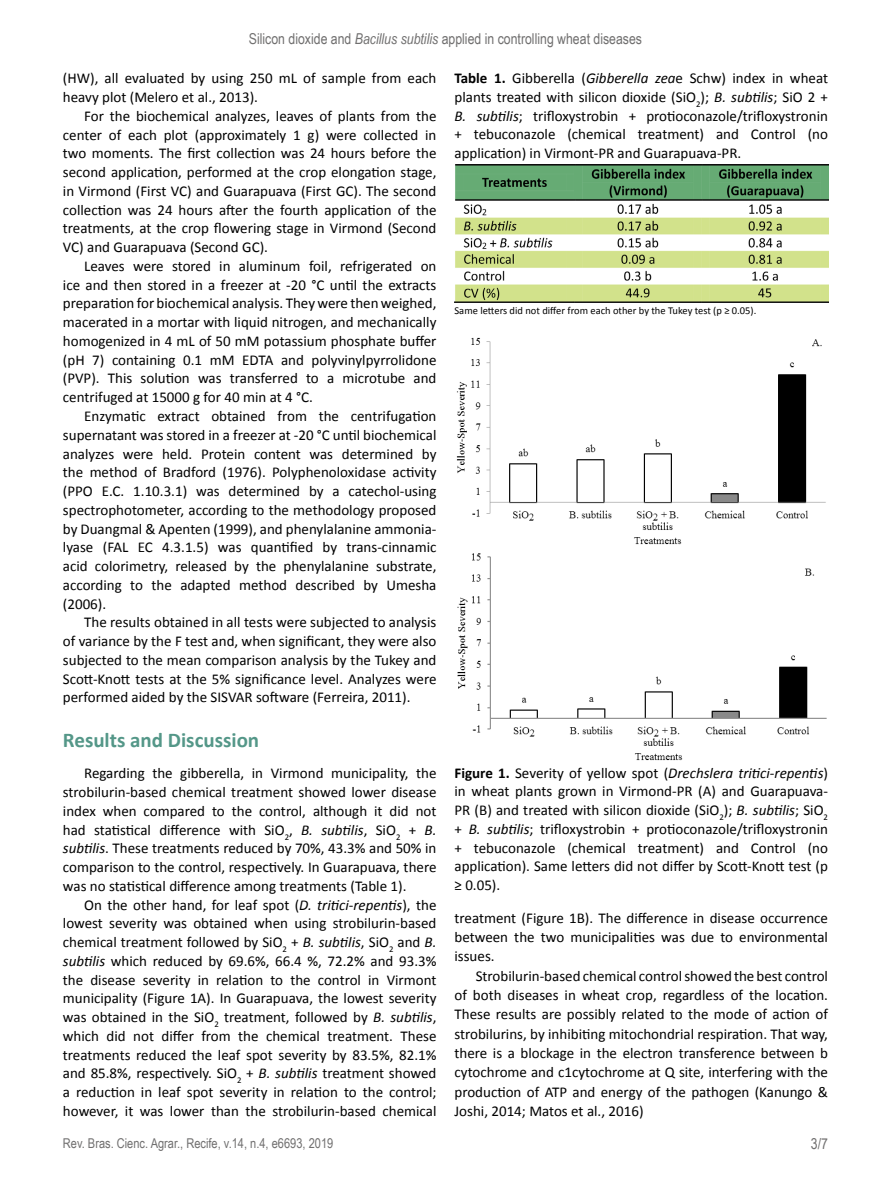
<style>
.page{position:relative;width:891px;height:1188px;background:#fff}
.page>*{position:absolute;margin:0;border:0;box-sizing:border-box;transform-origin:0 0}
.t1{font:700 21px "Calibri";color:#549788}
.t2{font:15px/18.8px "Calibri";color:#000;text-align:justify}
.t3{font:15px "Arial Narrow";color:#706f6f}
.t4{font:13.5px "Arial Narrow";color:#706f6f}
.t5{font:10.5px "Calibri";color:#000}
.s1{font-style:italic}
.s2{font-weight:700}
</style>
<div class="page">
<img style="left:454px;top:165px;width:374px;height:137px">
<img style="left:457px;top:553px;width:370px;height:208px">
<img style="left:456px;top:337px;width:370px;height:208px">
<p class="t3" style="left:249px;top:28px;width:395px">Silicon dioxide and <span class="s1">Bacillus subtilis</span> applied in controlling wheat diseases</p>
<p class="t2" style="left:63px;top:69px;width:375px">(HW), all evaluated by using 250 mL of sample from each heavy plot (Melero et al., 2013).</p>
<p class="t2" style="left:63px;top:106px;width:375px;text-indent:21px">For the biochemical analyzes, leaves of plants from the center of each plot (approximately 1 g) were collected in two moments. The first collection was 24 hours before the second application, performed at the crop elongation stage, in Virmond (First VC) and Guarapuava (First GC). The second collection was 24 hours after the fourth application of the treatments, at the crop flowering stage in Virmond (Second VC) and Guarapuava (Second GC).</p>
<p class="t2" style="left:63px;top:257px;width:375px;text-indent:21px">Leaves were stored in aluminum foil, refrigerated on ice and then stored in a freezer at -20 °C until the extracts preparation for biochemical analysis. They were then weighed, macerated in a mortar with liquid nitrogen, and mechanically homogenized in 4 mL of 50 mM potassium phosphate buffer (pH 7) containing 0.1 mM EDTA and polyvinylpyrrolidone (PVP). This solution was transferred to a microtube and centrifuged at 15000 g for 40 min at 4 °C.</p>
<p class="t2" style="left:63px;top:407px;width:375px;text-indent:21px">Enzymatic extract obtained from the centrifugation supernatant was stored in a freezer at -20 °C until biochemical analyzes were held. Protein content was determined by the method of Bradford (1976). Polyphenoloxidase activity (PPO E.C. 1.10.3.1) was determined by a catechol-using spectrophotometer, according to the methodology proposed by Duangmal &amp; Apenten (1999), and phenylalanine ammonia&shy;lyase (FAL EC 4.3.1.5) was quantified by trans-cinnamic acid colorimetry, released by the phenylalanine substrate, according to the adapted method described by Umesha (2006).</p>
<p class="t2" style="left:63px;top:613px;width:375px;text-indent:21px">The results obtained in all tests were subjected to analysis of variance by the F test and, when significant, they were also subjected to the mean comparison analysis by the Tukey and Scott-Knott tests at the 5% significance level. Analyzes were performed aided by the SISVAR software (Ferreira, 2011).</p>
<h1 class="t1" style="left:63px;top:726px;width:198px">Results and Discussion</h1>
<p class="t2" style="left:63px;top:764px;width:375px;text-indent:21px">Regarding the gibberella, in Virmond municipality, the strobilurin-based chemical treatment showed lower disease index when compared to the control, although it did not had statistical difference with SiO<sub>2</sub>, <span class="s1">B. subtilis</span>, SiO<sub>2</sub> + <span class="s1">B. subtilis</span>. These treatments reduced by 70%, 43.3% and 50% in comparison to the control, respectively. In Guarapuava, there was no statistical difference among treatments (Table 1).</p>
<p class="t2" style="left:63px;top:895px;width:375px;text-indent:21px">On the other hand, for leaf spot (<span class="s1">D. tritici-repentis</span>), the lowest severity was obtained when using strobilurin-based chemical treatment followed by SiO<sub>2</sub> + <span class="s1">B. subtilis</span>, SiO<sub>2</sub> and <span class="s1">B. subtilis</span> which reduced by 69.6%, 66.4 %, 72.2% and 93.3% the disease severity in relation to the control in Virmont municipality (Figure 1A). In Guarapuava, the lowest severity was obtained in the SiO<sub>2</sub> treatment, followed by <span class="s1">B. subtilis</span>, which did not differ from the chemical treatment. These treatments reduced the leaf spot severity by 83.5%, 82.1% and 85.8%, respectively. SiO<sub>2</sub> + <span class="s1">B. subtilis</span> treatment showed a reduction in leaf spot severity in relation to the control; however, it was lower than the strobilurin-based chemical</p>
<p class="t2" style="left:454px;top:69px;width:375px"><span class="s2">Table 1.</span> Gibberella (<span class="s1">Gibberella zea</span>e Schw) index in wheat plants treated with silicon dioxide (SiO<sub>2</sub>); <span class="s1">B. subtilis</span>; SiO 2 + <span class="s1">B. subtilis</span>; trifloxystrobin + protioconazole/trifloxystronin + tebuconazole (chemical treatment) and Control (no application) in Virmont-PR and Guarapuava-PR.</p>
<p class="t5" style="left:454px;top:304px;width:303px">Same letters did not differ from each other by the Tukey test (p ≥ 0.05).</p>
<p class="t2" style="left:454px;top:763px;width:375px"><span class="s2">Figure 1.</span> Severity of yellow spot (<span class="s1">Drechslera tritici-repentis</span>) in wheat plants grown in Virmond-PR (A) and Guarapuava-PR (B) and treated with silicon dioxide (SiO<sub>2</sub>); <span class="s1">B. subtilis</span>; SiO<sub>2 </sub>+ <span class="s1">B. subtilis</span>; trifloxystrobin + protioconazole/trifloxystronin + tebuconazole (chemical treatment) and Control (no application). Same letters did not differ by Scott-Knott test (p ≥ 0.05).</p>
<p class="t2" style="left:454px;top:908px;width:375px;line-height:19.4px">treatment (Figure 1B). The difference in disease occurrence between the two municipalities was due to environmental issues.</p>
<p class="t2" style="left:454px;top:966px;width:375px;line-height:19.4px;text-indent:21px">Strobilurin-based chemical control showed the best control of both diseases in wheat crop, regardless of the location.<br>These results are possibly related to the mode of action of strobilurins, by inhibiting mitochondrial respiration. That way, there is a blockage in the electron transference between b cytochrome and c1cytochrome at Q site, interfering with the production of ATP and energy of the pathogen (Kanungo &amp; Joshi, 2014; Matos et al., 2016)</p>
<p class="t4" style="left:63px;top:1134px;width:272px">Rev. Bras. Cienc. Agrar., Recife, v.14, n.4, e6693, 2019</p>
<p class="t3" style="left:811px;top:1133px;width:19px">3/7</p>
</div>
